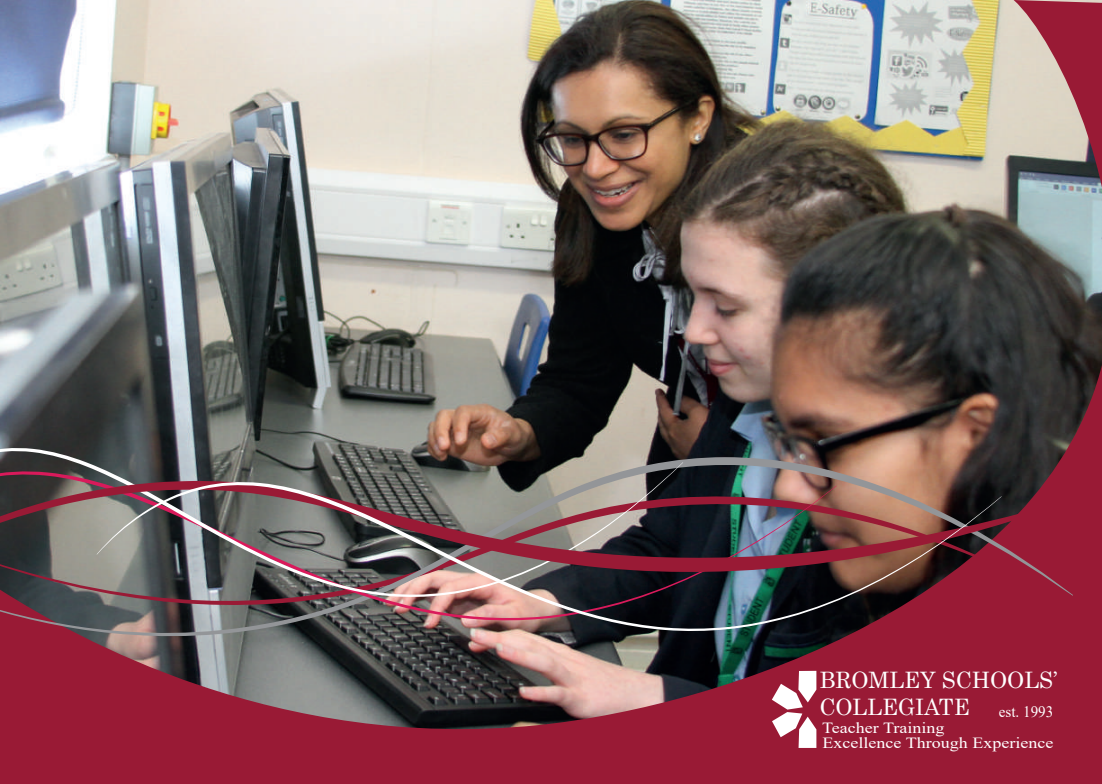
<style>
.page{position:relative;width:1102px;height:784px;background:#fff}
.page>*{position:absolute;margin:0;border:0;box-sizing:border-box;transform-origin:0 0}
.t1{font:22.62px/27.1px "Century";color:#fff}
.t2{font:15.88px "Times New Roman";color:#fff;scale:.95 1}
.t3{font:15.5px "Times New Roman";color:#fff;scale:1.16 1}
</style>
<div class="page">
<img style="left:0;top:0;width:1102px;height:783px">
<img style="left:683px;top:457px;width:390px;height:178px">
<svg style="left:0;top:447px;width:683px;height:33px;background:#5d5b58"></svg>
<svg style="left:0;top:480px;width:1071px;height:190px;background:#714049"></svg>
<img style="left:97px;top:480px;width:905px;height:151px">
<svg style="left:772px;top:670px;width:44px;height:77px"></svg>
<h1 class="t1" style="left:819px;top:664px;width:240px">BROMLEY SCHOOLS’<br>COLLEGIATE</h1>
<p class="t3" style="left:822px;top:731px;width:201px">Excellence Through Experience</p>
<p class="t2" style="left:999px;top:700px;width:59px">est. 1993</p>
<p class="t3" style="left:822px;top:716px;width:107px">Teacher Training</p>
</div>
